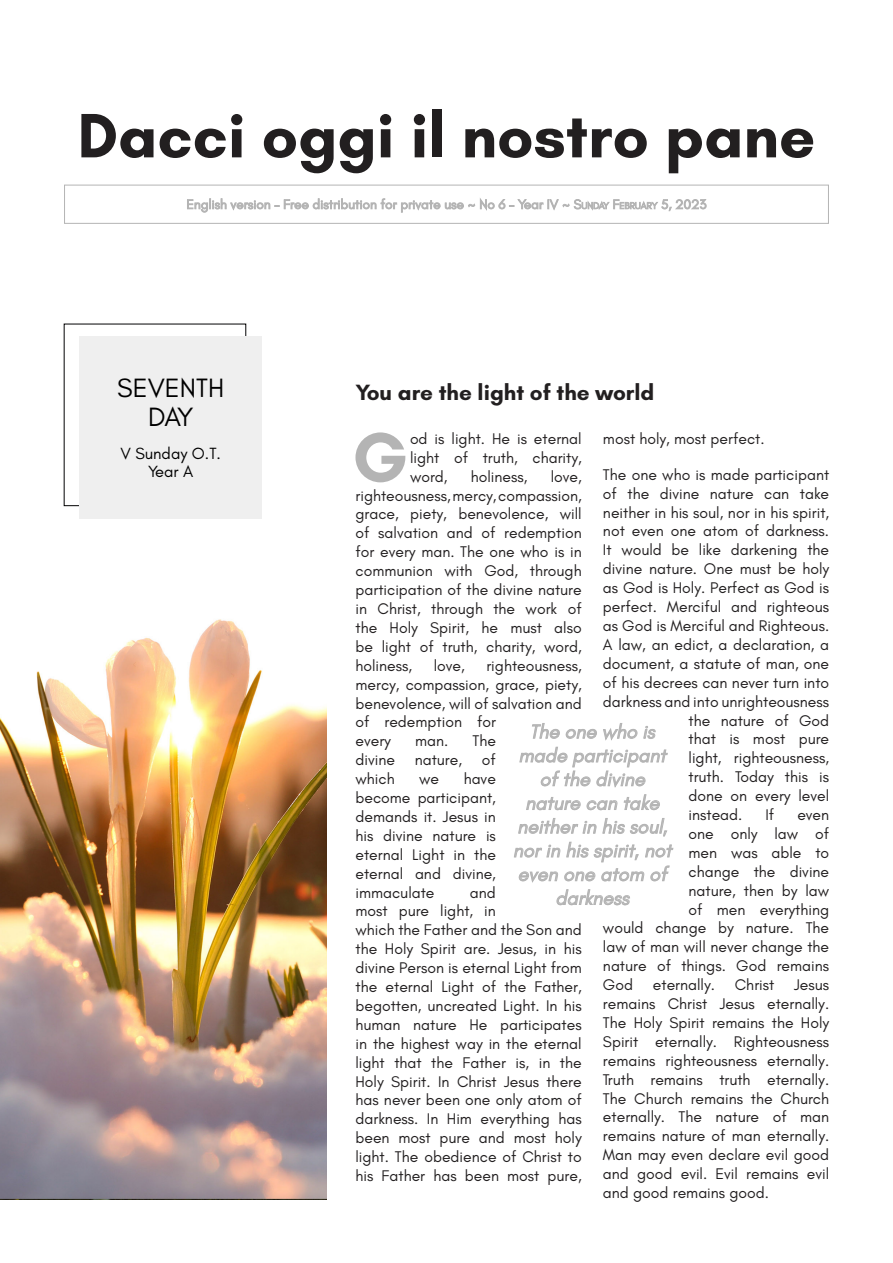
<style>
.page{position:relative;width:893px;height:1263px;background:#fff}
.page>*{position:absolute;margin:0;border:0;box-sizing:border-box;transform-origin:0 0}
.t1{font:700 71.4px "Glacial Indifference";color:#b4b4b4}
.t2{font:700 63.75px "Glacial Indifference";color:#221f20}
.t3{font:27px/28.5px "Glacial Indifference";color:#000;text-align:center}
.t4{font:700 22.5px "Glacial Indifference";color:#221f20}
.t5{font:italic 19.8px/23.7px "Glacial Indifference";color:#b4b4b4;text-align:center}
.t6{font:16.5px/18px "Glacial Indifference";color:#000;text-align:center}
.t7{font:15.75px/18.9px "Glacial Indifference";color:#221f20;text-align:justify}
</style>
<div class="page">
<div style="left:64px;top:185px;width:765px;height:39px;border:1px solid #b4b4b4"></div>
<svg style="left:187px;top:198px;width:519px;height:14px"></svg>
<img style="left:0;top:431px;width:326px;height:768px">
<div style="left:80px;top:336px;width:182px;height:183px;background:#efefef"></div>
<svg style="left:519px;top:723px;width:149px;height:65px"></svg>
<svg style="left:514px;top:794px;width:160px;height:89px"></svg>
<svg style="left:556px;top:889px;width:74px;height:17px"></svg>
<h2 class="t2" style="left:78px;top:96px;width:739px">Dacci oggi il nostro pane</h2>
<h3 class="t3" style="left:117px;top:374px;width:108px">SEVENTH<br>DAY</h3>
<p class="t6" style="left:120px;top:445px;width:102px">V Sunday O.T.<br>Year A</p>
<h3 class="t4" style="left:355px;top:379px;width:300px">You are the light of the world</h3>
<h1 class="t1" style="left:352px;top:413px;width:57px">G</h1>
<p class="t7" style="left:410px;top:429px;width:173px">od is light. He is eternal light of truth, charity, word,</p>
<p class="t7" style="left:603px;top:429px;width:163px">most holy, most perfect.</p>
<p class="t7" style="left:603px;top:465px;width:228px">The one who is made participant</p>
<p class="t7" style="left:603px;top:484px;width:228px">of the divine nature can take</p>
<p class="t7" style="left:603px;top:503px;width:228px">neither in his soul, nor in his spirit,</p>
<p class="t7" style="left:603px;top:522px;width:228px">not even one atom of darkness.</p>
<p class="t7" style="left:603px;top:541px;width:228px">It would be like darkening the</p>
<p class="t7" style="left:603px;top:560px;width:228px">divine nature. One must be holy</p>
<p class="t7" style="left:603px;top:579px;width:228px">as God is Holy. Perfect as God is</p>
<p class="t7" style="left:603px;top:598px;width:228px">perfect. Merciful and righteous</p>
<p class="t7" style="left:603px;top:616px;width:228px">as God is Merciful and Righteous.</p>
<p class="t7" style="left:603px;top:635px;width:228px">A law, an edict, a declaration, a</p>
<p class="t7" style="left:603px;top:654px;width:228px">document, a statute of man, one</p>
<p class="t7" style="left:603px;top:673px;width:228px">of his decrees can never turn into</p>
<p class="t7" style="left:603px;top:692px;width:228px">darkness and into unrighteousness</p>
<p class="t7" style="left:689px;top:711px;width:142px">the nature of God</p>
<p class="t7" style="left:689px;top:730px;width:142px">that is most pure</p>
<p class="t7" style="left:689px;top:749px;width:142px">light, righteousness,</p>
<p class="t7" style="left:689px;top:768px;width:142px">truth. Today this is</p>
<p class="t7" style="left:689px;top:787px;width:142px">done on every level</p>
<p class="t7" style="left:689px;top:805px;width:55px">instead.</p>
<p class="t7" style="left:765px;top:805px;width:10px">If</p>
<p class="t7" style="left:797px;top:805px;width:33px">even</p>
<p class="t7" style="left:689px;top:824px;width:142px">one only law of</p>
<p class="t7" style="left:689px;top:843px;width:142px">men was able to</p>
<p class="t7" style="left:689px;top:862px;width:142px">change the divine</p>
<p class="t7" style="left:689px;top:881px;width:142px">nature, then by law</p>
<p class="t7" style="left:689px;top:900px;width:142px">of men everything</p>
<p class="t7" style="left:603px;top:919px;width:228px">would change by nature. The</p>
<p class="t7" style="left:603px;top:938px;width:228px">law of man will never change the</p>
<p class="t7" style="left:603px;top:957px;width:228px">nature of things. God remains</p>
<p class="t7" style="left:603px;top:976px;width:32px">God</p>
<p class="t7" style="left:653px;top:976px;width:64px">eternally.</p>
<p class="t7" style="left:735px;top:976px;width:41px">Christ</p>
<p class="t7" style="left:355px;top:467px;width:228px;text-indent:195px">love, righteousness, mercy, compassion, grace, piety, benevolence, will of salvation and of redemption for every man. The one who is in communion with God, through participation of the divine nature in Christ, through the work of the Holy Spirit, he must also be light of truth, charity, word, holiness,</p>
<p class="t7" style="left:471px;top:467px;width:58px">holiness,</p>
<p class="t7" style="left:355px;top:656px;width:228px;text-align:left;text-indent:131px">righteousness, mercy, compassion, grace, piety, benevolence, will of salvation and of redemption for<br>every</p>
<p class="t7" style="left:434px;top:656px;width:33px">love,</p>
<p class="t5" style="left:513px;top:720px;width:160px">The one who is made participant of the divine nature can take neither in his soul, nor in his spirit, not even one atom of darkness</p>
<p class="t7" style="left:415px;top:732px;width:35px">man.</p>
<p class="t7" style="left:472px;top:732px;width:25px">The</p>
<p class="t7" style="left:355px;top:751px;width:41px">divine</p>
<p class="t7" style="left:415px;top:751px;width:49px">nature,</p>
<p class="t7" style="left:482px;top:751px;width:16px">of</p>
<p class="t7" style="left:355px;top:770px;width:41px">which</p>
<p class="t7" style="left:419px;top:770px;width:21px">we</p>
<p class="t7" style="left:355px;top:770px;width:142px;text-indent:108px">have become participant, demands it. Jesus in his divine nature is eternal Light in the eternal and divine, immaculate</p>
<p class="t7" style="left:355px;top:883px;width:228px;text-align:left;text-indent:114px">and<br>most pure light, in<br>which the Father and the Son and the Holy Spirit are. Jesus, in his divine Person is eternal Light from the eternal Light of the Father, begotten, uncreated Light. In his human nature He participates in the highest way in the eternal light that the Father is, in the<br>Holy Spirit. In Christ Jesus there has never been one only atom of darkness. In Him everything has been most pure and most holy light. The obedience of Christ to his Father has been most pure,</p>
<p class="t7" style="left:603px;top:976px;width:228px;text-indent:191px">Jesus remains Christ Jesus eternally.<br>The Holy Spirit remains the Holy Spirit eternally. Righteousness remains righteousness eternally.<br>Truth remains truth eternally.<br>The Church remains the Church eternally. The nature of man remains nature of man eternally.<br>Man may even declare evil good and good evil. Evil remains evil and good remains good.</p>
</div>
